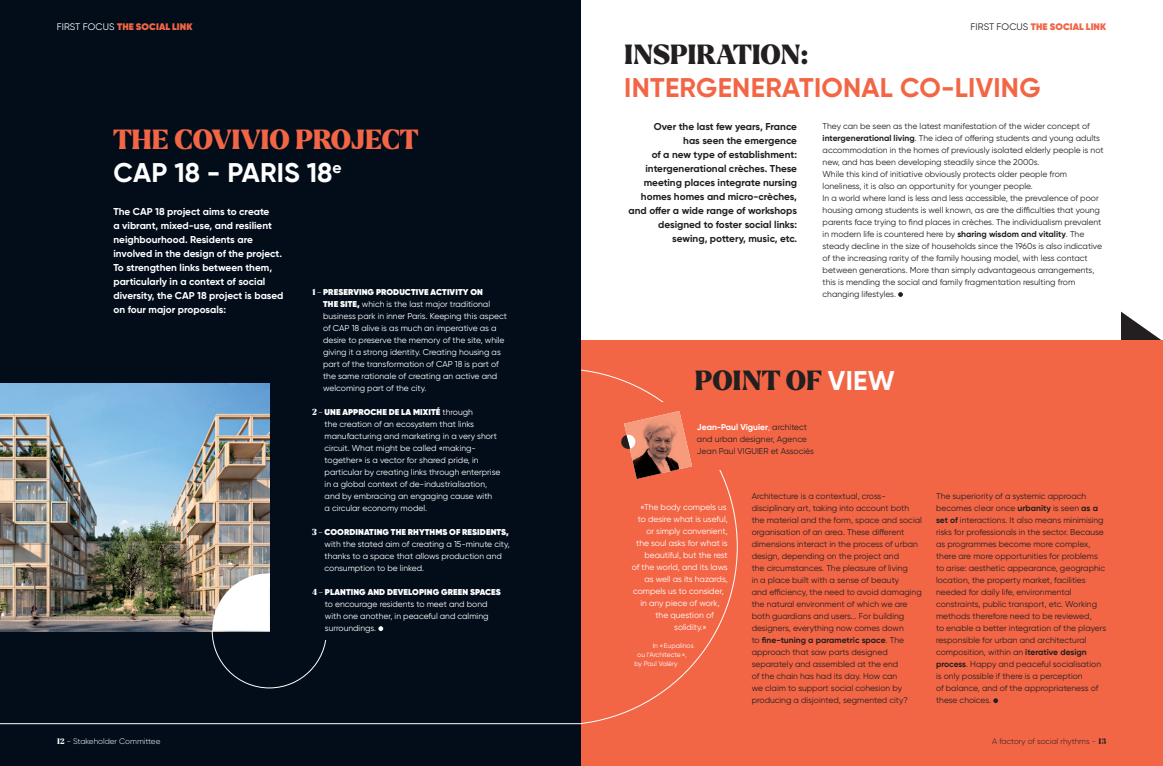
<style>
.page{position:relative;width:1163px;height:766px;background:#fff}
.page>*{position:absolute;margin:0;border:0;box-sizing:border-box;transform-origin:0 0}
.t1{font:700 27px "Gilroy";letter-spacing:.01em;color:#f26646}
.t2{font:900 27px "Larken";color:#231f20}
.t3{font:900 27px "Larken";color:#f26646}
.t4{font:700 27px "Gilroy";color:#fff}
.t5{font:700 10px/14px "Gilroy";color:#231f20;text-align:right}
.t6{font:700 10px/14px "Gilroy";color:#fff}
.t7{font:800 9.5px "Gilroy";letter-spacing:.01em;color:#f26646}
.t8{font:8.5px/12px "Gilroy";color:#231f20}
.t9{font:8.5px/12px "Gilroy";color:#fff}
.t10{font:300 8px "Gilroy";color:#231f20}
.t11{font:300 8px "Gilroy";color:#fff}
.t12{font:6.8px "Gilroy";color:#fff}
.s1{font-weight:400;color:#fff}
.s2{font-family:"Larken";font-weight:900}
.s3{font-weight:800}
.s4{font-family:"Abril Fatface";font-weight:400}
.s5{font-weight:400;color:#231f20}
.s6{font-weight:700}
.s7{font-family:"Gilroy";font-weight:700;color:#fff}
.s8{font-weight:700;color:#fff}
.s9{color:#fff}
</style>
<div class="page">
<svg style="left:1121px;top:311px;width:40px;height:29px"></svg>
<div style="left:581px;top:340px;width:581px;height:425px;background:#f26646"></div>
<svg style="left:993px;top:698px;width:4px;height:5px"></svg>
<svg style="left:581px;top:369px;width:156px;height:356px"></svg>
<div style="left:652px;top:402px;width:85px;height:68px;background:#f26646"></div>
<div style="left:0;top:0;width:581px;height:765px;background:#030d1a"></div>
<svg style="left:898px;top:292px;width:4px;height:5px"></svg>
<img style="left:0;top:383px;width:269px;height:248px">
<svg style="left:212px;top:573px;width:115px;height:115px"></svg>
<div style="left:270px;top:256px;width:106px;height:378px;background:#030d1a"></div>
<hr style="left:0;top:723px;width:581px;height:1px;background:#fff">
<svg style="left:620px;top:411px;width:72px;height:68px"></svg>
<div style="left:321px;top:623px;width:11px;height:16px;background:#030d1a"></div>
<svg style="left:378px;top:626px;width:5px;height:5px"></svg>
<p class="t7" style="left:57px;top:21px;width:137px"><span class="s1">FIRST FOCUS</span> THE SOCIAL LINK</p>
<h1 class="t3" style="left:113px;top:122px;width:306px">THE COVIVIO PROJECT</h1>
<h1 class="t4" style="left:114px;top:155px;width:229px">CAP 18 - PARIS 18<sup>e</sup></h1>
<p class="t6" style="left:113px;top:204px;width:171px">The CAP 18 project aims to create<br>a vibrant, mixed-use, and resilient neighbourhood. Residents are involved in the design of the project.<br>To strengthen links between them, particularly in a context of social diversity, the CAP 18 project is based on four major proposals:</p>
<p class="t9" style="left:323px;top:285px;width:185px;text-indent:-11px"><span class="s2">1 -</span> <span class="s3">PRESERVING PRODUCTIVE ACTIVITY ON<br>THE SITE,</span> which is the last major traditional business park in inner Paris. Keeping this aspect of CAP 18 alive is as much an imperative as a desire to preserve the memory of the site, while giving it a strong identity. Creating housing as part of the transformation of CAP 18 is part of the same rationale of creating an active and welcoming part of the city.</p>
<p class="t9" style="left:324px;top:405px;width:177px;text-indent:-13px"><span class="s2">2 -</span> <span class="s3">UNE APPROCHE DE LA MIXITÉ</span> through<br>the creation of an ecosystem that links manufacturing and marketing in a very short circuit. What might be called «making&shy;together» is a vector for shared pride, in particular by creating links through enterprise in a global context of de-industrialisation, and by embracing an engaging cause with<br>a circular economy model.</p>
<p class="t9" style="left:324px;top:525px;width:187px;text-indent:-13px"><span class="s2">3 -</span> <span class="s3">COORDINATING THE RHYTHMS OF RESIDENTS, </span>with the stated aim of creating a 15-minute city, thanks to a space that allows production and consumption to be linked.</p>
<p class="t9" style="left:325px;top:586px;width:177px;text-indent:-13px"><span class="s2">4 -</span> <span class="s3">PLANTING AND DEVELOPING GREEN SPACES </span>to encourage residents to meet and bond with one another, in peaceful and calming surroundings.</p>
<p class="t11" style="left:57px;top:736px;width:105px"><span class="s4">12</span> - Stakeholder Committee</p>
<p class="t7" style="left:970px;top:21px;width:137px"><span class="s5">FIRST FOCUS</span> THE SOCIAL LINK</p>
<h1 class="t2" style="left:624px;top:37px;width:185px">INSPIRATION:</h1>
<h1 class="t1" style="left:624px;top:70px;width:418px">INTERGENERATIONAL CO-LIVING</h1>
<p class="t5" style="left:628px;top:119px;width:170px">Over the last few years, France<br>has seen the emergence<br>of a new type of establishment: intergenerational crèches. These meeting places integrate nursing homes homes and micro-crèches, and offer a wide range of workshops designed to foster social links: sewing, pottery, music, etc.</p>
<p class="t8" style="left:822px;top:120px;width:282px">They can be seen as the latest manifestation of the wider concept of <span class="s6">intergenerational living</span>. The idea of offering students and young adults accommodation in the homes of previously isolated elderly people is not new, and has been developing steadily since the 2000s.<br>While this kind of initiative obviously protects older people from loneliness, it is also an opportunity for younger people.<br>In a world where land is less and less accessible, the prevalence of poor housing among students is well known, as are the difficulties that young parents face trying to find places in crèches. The individualism prevalent in modern life is countered here by <span class="s6">sharing wisdom and vitality</span>. The steady decline in the size of households since the 1960s is also indicative of the increasing rarity of the family housing model, with less contact between generations. More than simply advantageous arrangements, this is mending the social and family fragmentation resulting from changing lifestyles.</p>
<h1 class="t2" style="left:694px;top:363px;width:201px">POINT OF <span class="s7">VIEW</span></h1>
<p class="t8" style="left:697px;top:421px;width:118px"><span class="s8">Jean-Paul Viguier</span><span class="s9">,</span> architect and urban designer, Agence<br>Jean Paul VIGUIER et Associés</p>
<p class="t9" style="left:640px;top:501px;width:88px">«The body compels us</p>
<p class="t9" style="left:638px;top:513px;width:91px">to desire what is useful,</p>
<p class="t9" style="left:646px;top:525px;width:83px">or simply convenient,</p>
<p class="t9" style="left:636px;top:537px;width:93px">the soul asks for what is</p>
<p class="t9" style="left:644px;top:549px;width:85px">beautiful, but the rest</p>
<p class="t9" style="left:631px;top:561px;width:98px">of the world, and its laws</p>
<p class="t9" style="left:644px;top:573px;width:85px">as well as its hazards,</p>
<p class="t9" style="left:633px;top:585px;width:92px">compels us to consider,</p>
<p class="t9" style="left:640px;top:597px;width:81px">in any piece of work,</p>
<p class="t9" style="left:655px;top:609px;width:60px">the question of</p>
<p class="t9" style="left:674px;top:621px;width:34px">solidity.»</p>
<p class="t12" style="left:652px;top:641px;width:43px">In «Eupalinos</p>
<p class="t12" style="left:637px;top:650px;width:51px">ou l’Architecte»,</p>
<p class="t12" style="left:634px;top:659px;width:45px">by Paul Valéry</p>
<p class="t8" style="left:751px;top:489px;width:172px">Architecture is a contextual, cross&shy;disciplinary art, taking into account both the material and the form, space and social organisation of an area. These different dimensions interact in the process of urban design, depending on the project and<br>the circumstances. The pleasure of living<br>in a place built with a sense of beauty<br>and efficiency, the need to avoid damaging the natural environment of which we are both guardians and users... For building designers, everything now comes down<br>to <span class="s6">fine-tuning a parametric space</span>. The approach that saw parts designed separately and assembled at the end<br>of the chain has had its day. How can<br>we claim to support social cohesion by producing a disjointed, segmented city?</p>
<p class="t8" style="left:935px;top:489px;width:172px">The superiority of a systemic approach becomes clear once <span class="s6">urbanity</span> is seen <span class="s6">as a set of</span> interactions. It also means minimising risks for professionals in the sector. Because as programmes become more complex, there are more opportunities for problems to arise: aesthetic appearance, geographic location, the property market, facilities needed for daily life, environmental constraints, public transport, etc. Working methods therefore need to be reviewed,<br>to enable a better integration of the players responsible for urban and architectural composition, within an <span class="s6">iterative design process</span>. Happy and peaceful socialisation is only possible if there is a perception<br>of balance, and of the appropriateness of these choices.</p>
<p class="t10" style="left:991px;top:736px;width:116px">A factory of social rhythms - <span class="s4">13</span></p>
</div>
